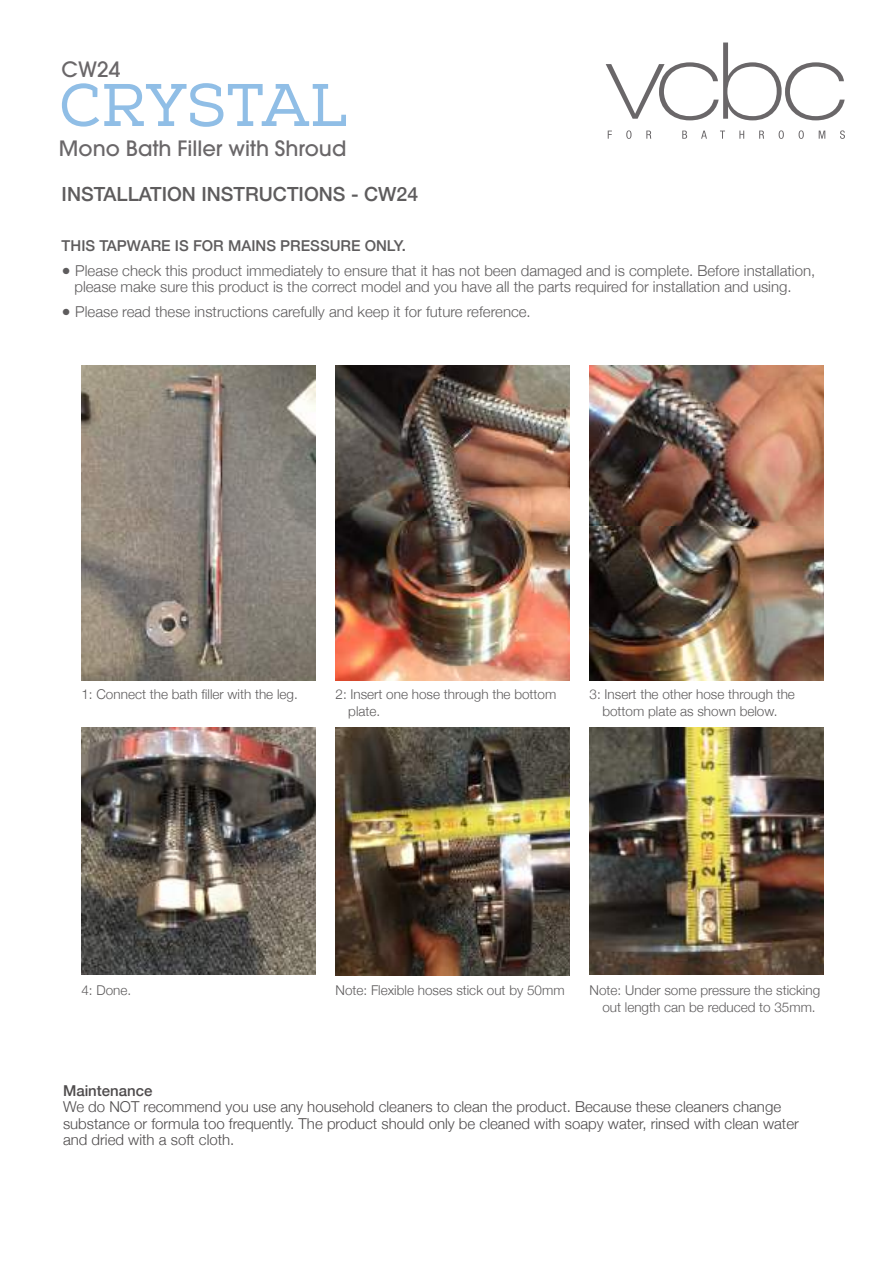
<style>
.page{position:relative;width:893px;height:1263px;background:#fff}
.page>*{position:absolute;margin:0;border:0;box-sizing:border-box;transform-origin:0 0}
.t1{font:60px "Nexa Slab Regular FREE";letter-spacing:-.005em;color:#90bee6}
.t2{font:500 21px "Avant Garde";color:#6a6769}
.t3{font:500 19.5px "Helvetica Neue";color:#5e5c5d}
.t4{font:300 15px/16.5px "Helvetica Neue";color:#5e5c5d}
.t5{font:300 15px/16.5px "Helvetica Neue";color:#4e4b4c}
.t6{font:500 15px "Helvetica Neue";color:#5e5c5d}
.t7{font:500 15px "Helvetica Neue";color:#4e4b4c}
.t8{font:300 13.5px/16.5px "Helvetica Neue";color:#5e5c5d}
</style>
<div class="page">
<svg style="left:608px;top:130px;width:237px;height:9px"></svg>
<svg style="left:606px;top:43px;width:239px;height:77px"></svg>
<img style="left:81px;top:366px;width:234px;height:314px">
<img style="left:336px;top:366px;width:233px;height:314px">
<img style="left:590px;top:366px;width:233px;height:314px">
<img style="left:81px;top:727px;width:234px;height:248px">
<img style="left:336px;top:727px;width:233px;height:248px">
<img style="left:590px;top:727px;width:233px;height:248px">
<h2 class="t2" style="left:62px;top:56px;width:60px">CW24</h2>
<h1 class="t1" style="left:59px;top:69px;width:290px">CRYSTAL</h1>
<h2 class="t2" style="left:59px;top:135px;width:289px">Mono Bath Filler with Shroud</h2>
<h3 class="t3" style="left:62px;top:178px;width:358px">INSTALLATION INSTRUCTIONS - CW24</h3>
<p class="t6" style="left:62px;top:233px;width:346px">THIS TAPWARE IS FOR MAINS PRESSURE ONLY.</p>
<p class="t4" style="left:74px;top:261px;width:742px;text-indent:-13px">● Please check this product immediately to ensure that it has not been damaged and is complete. Before installation, please make sure this product is the correct model and you have all the parts required for installation and using.</p>
<p class="t4" style="left:62px;top:303px;width:471px">● Please read these instructions carefully and keep it for future reference.</p>
<p class="t8" style="left:81px;top:685px;width:218px">1: Connect the bath filler with the leg.</p>
<p class="t8" style="left:348px;top:685px;width:210px;text-indent:-13px">2: Insert one hose through the bottom plate.</p>
<p class="t8" style="left:590px;top:685px;width:207px;text-align:center">3: Insert the other hose through the bottom plate as shown below.</p>
<p class="t8" style="left:81px;top:981px;width:51px">4: Done.</p>
<p class="t8" style="left:336px;top:981px;width:231px">Note: Flexible hoses stick out by 50mm</p>
<p class="t8" style="left:602px;top:981px;width:219px;text-indent:-13px">Note: Under some pressure the sticking out length can be reduced to 35mm.</p>
<p class="t7" style="left:63px;top:1078px;width:91px">Maintenance</p>
<p class="t5" style="left:63px;top:1098px;width:737px">We do NOT recommend you use any household cleaners to clean the product. Because these cleaners change substance or formula too frequently. The product should only be cleaned with soapy water, rinsed with clean water and dried with a soft cloth.</p>
</div>
